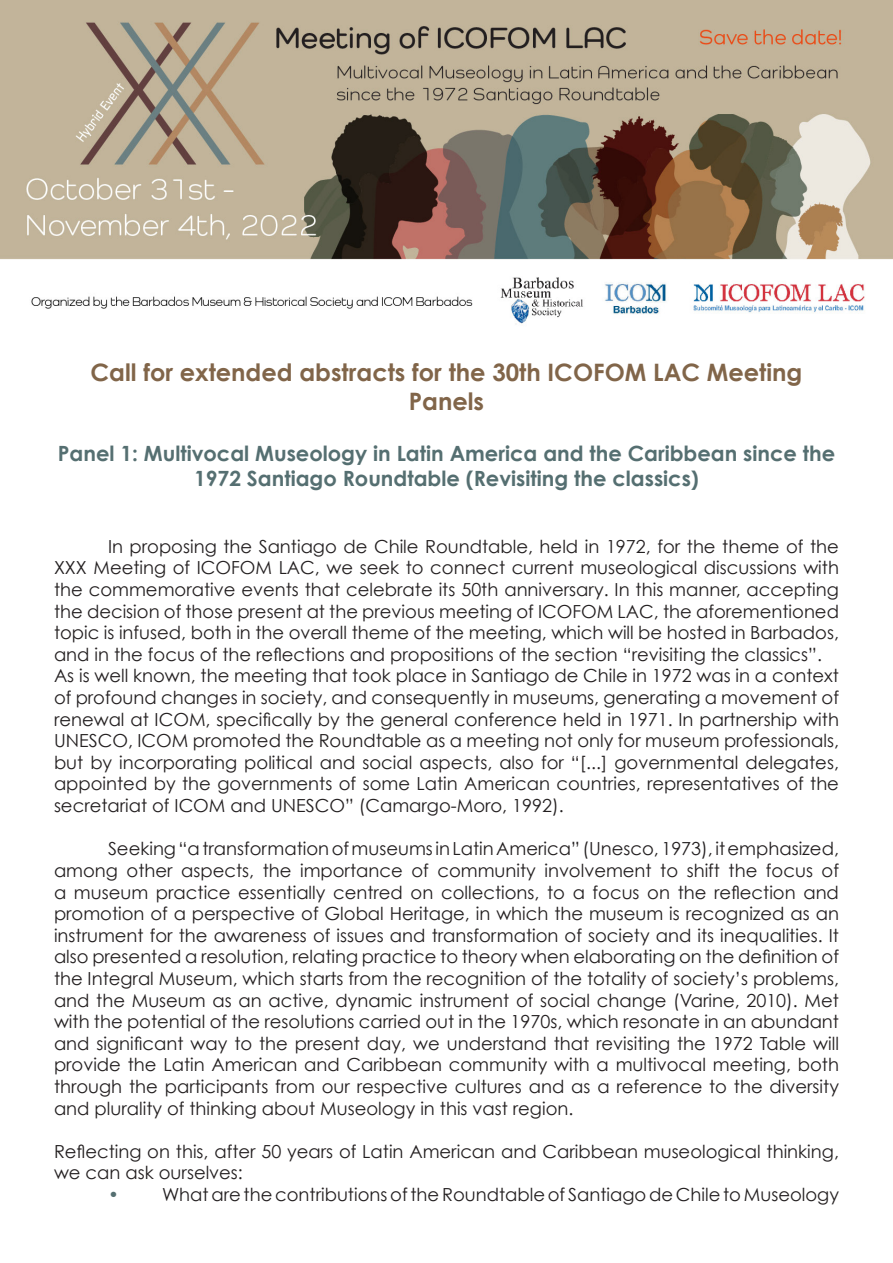
<style>
.page{position:relative;width:893px;height:1263px;background:#fff}
.page>*{position:absolute;margin:0;border:0;box-sizing:border-box;transform-origin:0 0}
.t1{font:700 24px/28.8px "Century Gothic";color:#816549;text-align:center}
.t2{font:700 21px/25.2px "Century Gothic";color:#556f71;text-align:center}
.t3{font:18px/21.6px "Century Gothic";color:#231f20;text-align:justify}
.s1{color:#556f71}
</style>
<div class="page">
<img style="left:0;top:0;width:893px;height:324px">
<p class="t1" style="left:91px;top:357px;width:713px">Call for extended abstracts for the 30th ICOFOM LAC Meeting<br>Panels</p>
<p class="t2" style="left:58px;top:440px;width:779px">Panel 1: Multivocal Museology in Latin America and the Caribbean since the<br>1972 Santiago Roundtable (Revisiting the classics)</p>
<p class="t3" style="left:54px;top:535px;width:786px;text-indent:54px">In proposing the Santiago de Chile Roundtable, held in 1972, for the theme of the XXX Meeting of ICOFOM LAC, we seek to connect current museological discussions with the commemorative events that celebrate its 50th anniversary. In this manner, accepting the decision of those present at the previous meeting of ICOFOM LAC, the aforementioned topic is infused, both in the overall theme of the meeting, which will be hosted in Barbados, and in the focus of the reflections and propositions of the section “revisiting the classics”.</p>
<p class="t3" style="left:54px;top:665px;width:786px">As is well known, the meeting that took place in Santiago de Chile in 1972 was in a context of profound changes in society, and consequently in museums, generating a movement of renewal at ICOM, specifically by the general conference held in 1971. In partnership with UNESCO, ICOM promoted the Roundtable as a meeting not only for museum professionals, but by incorporating political and social aspects, also for “[...] governmental delegates, appointed by the governments of some Latin American countries, representatives of the secretariat of ICOM and UNESCO” (Camargo-Moro, 1992).</p>
<p class="t3" style="left:54px;top:838px;width:786px;text-indent:54px">Seeking “a transformation of museums in Latin America” (Unesco, 1973), it emphasized, among other aspects, the importance of community involvement to shift the focus of a museum practice essentially centred on collections, to a focus on the reflection and promotion of a perspective of Global Heritage, in which the museum is recognized as an instrument for the awareness of issues and transformation of society and its inequalities. It also presented a resolution, relating practice to theory when elaborating on the definition of the Integral Museum, which starts from the recognition of the totality of society’s problems, and the Museum as an active, dynamic instrument of social change (Varine, 2010). Met with the potential of the resolutions carried out in the 1970s, which resonate in an abundant and significant way to the present day, we understand that revisiting the 1972 Table will provide the Latin American and Caribbean community with a multivocal meeting, both through the participants from our respective cultures and as a reference to the diversity and plurality of thinking about Museology in this vast region.</p>
<p class="t3" style="left:54px;top:1140px;width:786px">Reflecting on this, after 50 years of Latin American and Caribbean museological thinking, we can ask ourselves:</p>
<p class="t3" style="left:108px;top:1183px;width:732px"><span class="s1">•</span> What are the contributions of the Roundtable of Santiago de Chile to Museology</p>
</div>
